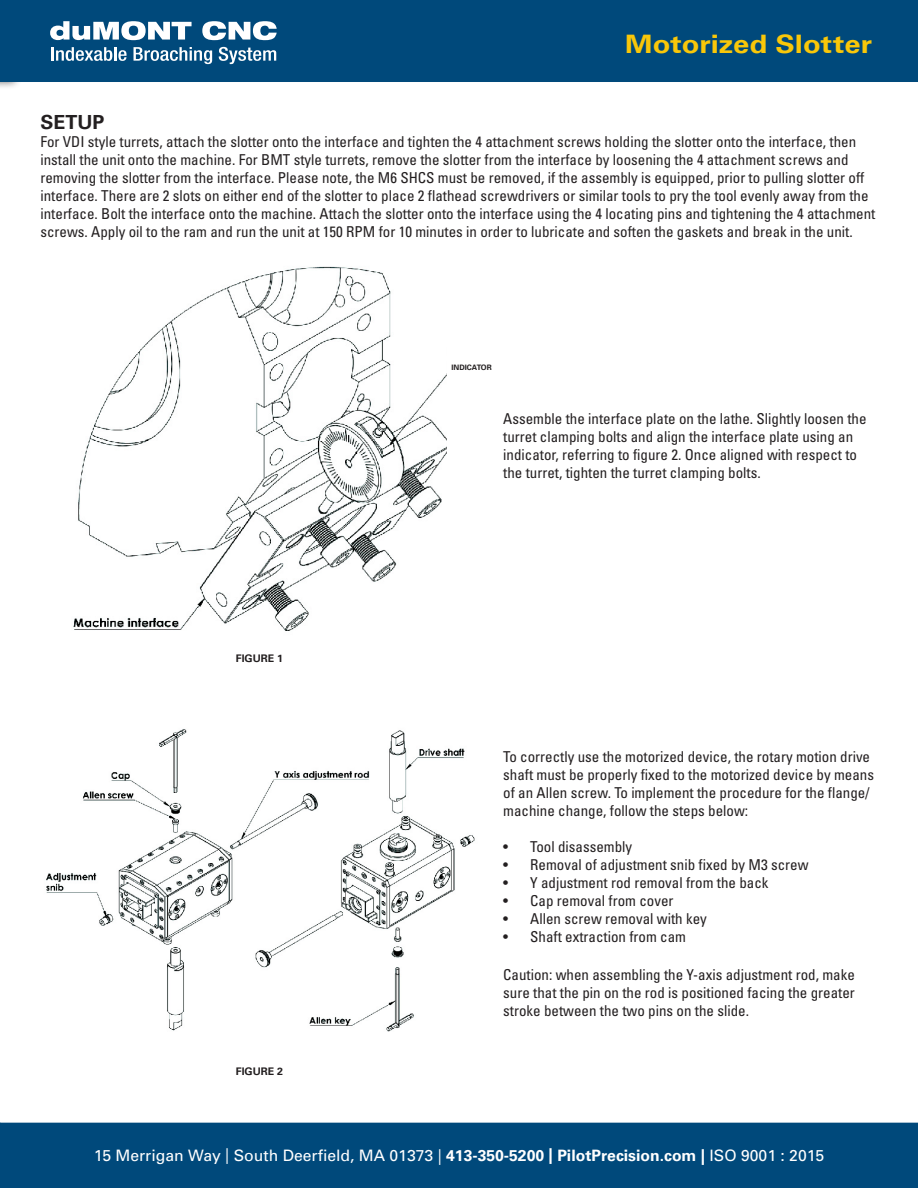
<style>
.page{position:relative;width:918px;height:1188px;background:#fff}
.page>*{position:absolute;margin:0;border:0;box-sizing:border-box;transform-origin:0 0}
.t1{font:700 25.5px "Univers";color:#f9c709;scale:1.14 1}
.t2{font:700 19.5px "Univers";color:#231f20}
.t3{font:15.75px "Univers";color:#fff}
.t4{font:condensed 15px/18px "Univers";color:#231f20}
.t5{font:700 10.5px "Univers";color:#231f20}
.t6{font:700 7.5px "Univers";color:#231f20}
.s1{font-weight:700}
</style>
<div class="page">
<svg style="left:0;top:82px;width:14px;height:5px"></svg>
<img style="left:46px;top:729px;width:429px;height:303px">
<div style="left:0;top:1123px;width:918px;height:64px;background:#00497b"></div>
<div style="left:0;top:1123px;width:918px;height:65px;border:1px solid #00497b"></div>
<div style="left:0;top:0;width:918px;height:82px;background:#00497b"></div>
<svg style="left:50px;top:21px;width:142px;height:19px"></svg>
<svg style="left:202px;top:21px;width:75px;height:19px"></svg>
<hr style="left:51px;top:47px;width:3px;height:14px;background:#fff">
<svg style="left:56px;top:47px;width:71px;height:14px"></svg>
<svg style="left:134px;top:47px;width:78px;height:17px"></svg>
<svg style="left:219px;top:47px;width:57px;height:17px"></svg>
<img style="left:73px;top:266px;width:373px;height:365px">
<h1 class="t1" style="left:625px;top:28px;width:218px">Motorized Slotter</h1>
<p class="t2" style="left:40px;top:110px;width:65px">SETUP</p>
<p class="t4" style="left:40px;top:132px;width:836px">For VDI style turrets, attach the slotter onto the interface and tighten the 4 attachment screws holding the slotter onto the interface, then install the unit onto the machine. For BMT style turrets, remove the slotter from the interface by loosening the 4 attachment screws and removing the slotter from the interface. Please note, the M6 SHCS must be removed, if the assembly is equipped, prior to pulling slotter off interface. There are 2 slots on either end of the slotter to place 2 flathead screwdrivers or similar tools to pry the tool evenly away from the interface. Bolt the interface onto the machine. Attach the slotter onto the interface using the 4 locating pins and tightening the 4 attachment screws. Apply oil to the ram and run the unit at 150 RPM for 10 minutes in order to lubricate and soften the gaskets and break in the unit.</p>
<p class="t5" style="left:236px;top:652px;width:49px">FIGURE 1</p>
<p class="t5" style="left:236px;top:1065px;width:49px">FIGURE 2</p>
<p class="t6" style="left:451px;top:363px;width:42px">INDICATOR</p>
<p class="t4" style="left:503px;top:409px;width:365px">Assemble the interface plate on the lathe. Slightly loosen the turret clamping bolts and align the interface plate using an indicator, referring to figure 2. Once aligned with respect to the turret, tighten the turret clamping bolts.</p>
<p class="t4" style="left:503px;top:748px;width:372px">To correctly use the motorized device, the rotary motion drive shaft must be properly fixed to the motorized device by means of an Allen screw. To implement the procedure for the flange/ machine change, follow the steps below:</p>
<p class="t4" style="left:503px;top:838px;width:130px">• Tool disassembly</p>
<p class="t4" style="left:503px;top:856px;width:307px">• Removal of adjustment snib fixed by M3 screw</p>
<p class="t4" style="left:503px;top:874px;width:267px">• Y adjustment rod removal from the back</p>
<p class="t4" style="left:503px;top:892px;width:172px">• Cap removal from cover</p>
<p class="t4" style="left:503px;top:910px;width:205px">• Allen screw removal with key</p>
<p class="t4" style="left:503px;top:928px;width:184px">• Shaft extraction from cam</p>
<p class="t4" style="left:503px;top:965px;width:353px">Caution: when assembling the Y-axis adjustment rod, make sure that the pin on the rod is positioned facing the greater</p>
<p class="t4" style="left:503px;top:1001px;width:247px">stroke between the two pins on the slide.</p>
<p class="t3" style="left:94px;top:1146px;width:732px">15 Merrigan Way | South Deerfield, MA 01373 | <span class="s1">413-350-5200 | PilotPrecision.com |</span> ISO 9001 : 2015</p>
</div>
